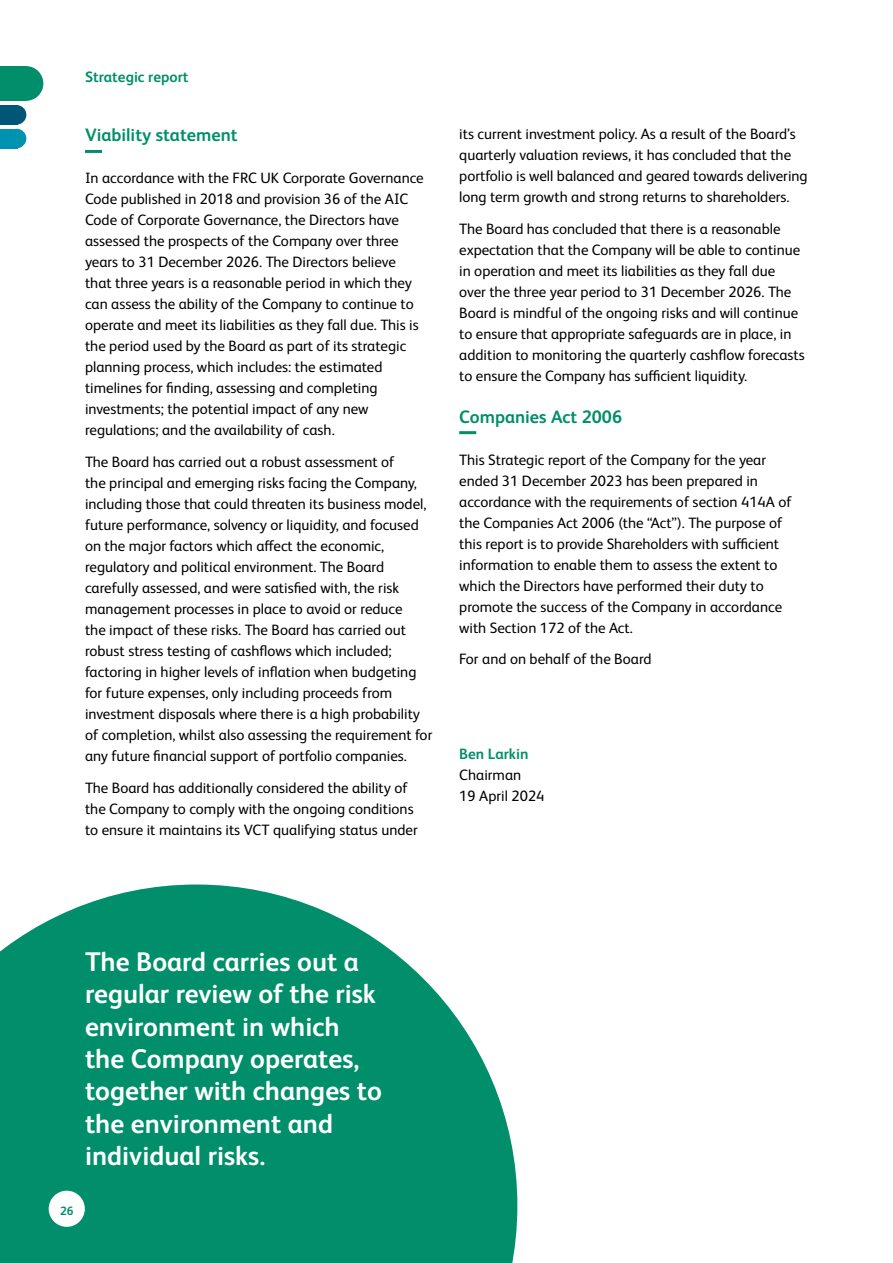
<style>
.page{position:relative;width:893px;height:1263px;background:#fff}
.page>*{position:absolute;margin:0;border:0;box-sizing:border-box;transform-origin:0 0}
.t1{font:700 27px/32.4px "FS Albert Pro";color:#fff}
.t2{font:700 18px "FS Albert Pro";color:#008f6a}
.t3{font:15px/21px "FS Albert Pro";color:#000}
.t4{font:700 15px "FS Albert Pro";color:#008f6a}
.t5{font:700 12px "FS Albert Pro";color:#008f6a}
</style>
<div class="page">
<div style="left:7px;top:105px;width:19px;height:20px;background:#005675;border-radius:50%"></div>
<div style="left:0;top:105px;width:17px;height:20px;background:#005675"></div>
<div style="left:9px;top:66px;width:34px;height:35px;background:#008f6a;border-radius:50%"></div>
<div style="left:0;top:66px;width:26px;height:35px;background:#008f6a"></div>
<div style="left:0;top:129px;width:17px;height:19px;background:#0093b0"></div>
<div style="left:7px;top:129px;width:19px;height:19px;background:#0093b0;border-radius:50%"></div>
<hr style="left:85px;top:150px;width:17px;height:3px;background:#008f6a">
<hr style="left:459px;top:431px;width:17px;height:3px;background:#008f6a">
<svg style="left:0;top:884px;width:517px;height:379px;background:#229e7e"></svg>
<div style="left:49px;top:1191px;width:36px;height:36px;background:#fff;border-radius:50%"></div>
<p class="t4" style="left:85px;top:66px;width:105px">Strategic report</p>
<p class="t2" style="left:85px;top:123px;width:154px">Viability statement</p>
<p class="t3" style="left:85px;top:167px;width:340px">In accordance with the FRC UK Corporate Governance Code published in 2018 and provision 36 of the AIC Code of Corporate Governance, the Directors have assessed the prospects of the Company over three years to 31 December 2026. The Directors believe that three years is a reasonable period in which they can assess the ability of the Company to continue to operate and meet its liabilities as they fall due. This is the period used by the Board as part of its strategic planning process, which includes: the estimated timelines for finding, assessing and completing investments; the potential impact of any new regulations; and the availability of cash.</p>
<p class="t3" style="left:85px;top:450px;width:349px">The Board has carried out a robust assessment of<br>the principal and emerging risks facing the Company, including those that could threaten its business model, future performance, solvency or liquidity, and focused on the major factors which affect the economic, regulatory and political environment. The Board carefully assessed, and were satisfied with, the risk management processes in place to avoid or reduce<br>the impact of these risks. The Board has carried out robust stress testing of cashflows which included; factoring in higher levels of inflation when budgeting for future expenses, only including proceeds from investment disposals where there is a high probability of completion, whilst also assessing the requirement for any future financial support of portfolio companies.</p>
<p class="t3" style="left:85px;top:776px;width:334px">The Board has additionally considered the ability of the Company to comply with the ongoing conditions to ensure it maintains its VCT qualifying status under</p>
<p class="t3" style="left:459px;top:122px;width:350px">its current investment policy. As a result of the Board’s quarterly valuation reviews, it has concluded that the portfolio is well balanced and geared towards delivering long term growth and strong returns to shareholders.</p>
<p class="t3" style="left:459px;top:217px;width:347px">The Board has concluded that there is a reasonable expectation that the Company will be able to continue in operation and meet its liabilities as they fall due over the three year period to 31 December 2026. The Board is mindful of the ongoing risks and will continue to ensure that appropriate safeguards are in place, in addition to monitoring the quarterly cashflow forecasts to ensure the Company has sufficient liquidity.</p>
<p class="t2" style="left:459px;top:404px;width:164px">Companies Act 2006</p>
<p class="t3" style="left:459px;top:448px;width:334px">This Strategic report of the Company for the year ended 31 December 2023 has been prepared in accordance with the requirements of section 414A of the Companies Act 2006 (the “Act”). The purpose of this report is to provide Shareholders with sufficient information to enable them to assess the extent to which the Directors have performed their duty to promote the success of the Company in accordance with Section 172 of the Act.</p>
<p class="t3" style="left:459px;top:647px;width:194px">For and on behalf of the Board</p>
<p class="t4" style="left:459px;top:743px;width:71px">Ben Larkin</p>
<p class="t3" style="left:459px;top:763px;width:87px">Chairman<br>19 April 2024</p>
<h1 class="t1" style="left:85px;top:944px;width:298px">The Board carries out a regular review of the risk environment in which the Company operates, together with changes to the environment and individual risks.</h1>
<p class="t5" style="left:60px;top:1202px;width:15px">26</p>
</div>
